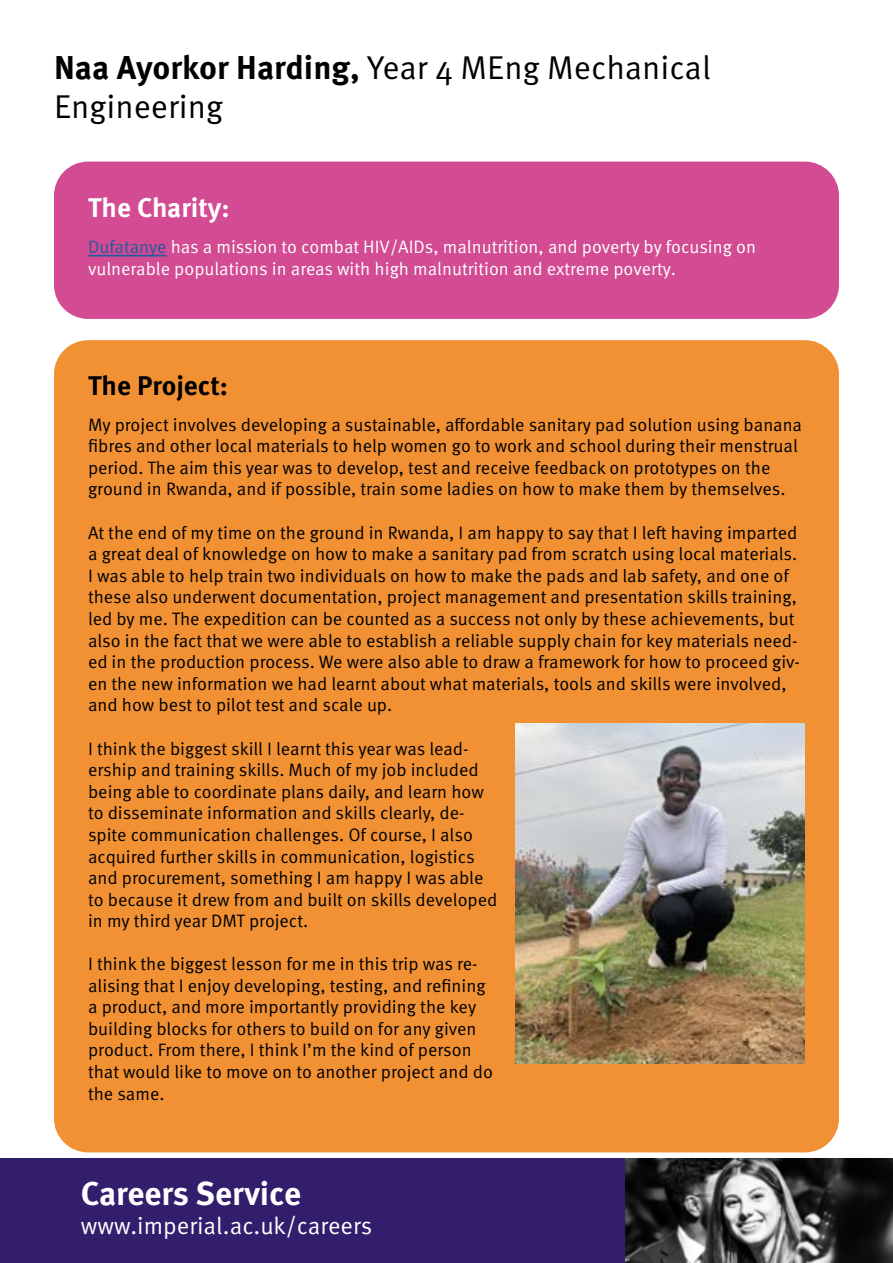
<style>
.page{position:relative;width:893px;height:1263px;background:#fff}
.page>*{position:absolute;margin:0;border:0;box-sizing:border-box;transform-origin:0 0}
.t1{font:33px "Meta Pro Norm";color:#000}
.t2{font:700 33px "Meta Pro";color:#fff}
.t3{font:700 27px "Meta OT";color:#fff}
.t4{font:700 27px "Meta OT";color:#000}
.t5{font:24px "Meta Pro Norm";color:#fff}
.t6{font:18px/21.6px "Meta OT Norm";color:#000}
.t7{font:18px "Meta OT Norm";color:#fff}
.s1{font-family:"Meta Pro";font-weight:700}
.s2{color:#275b9b}
</style>
<div class="page">
<div style="left:54px;top:162px;width:785px;height:157px;background:#d24b93;border-radius:34px"></div>
<hr style="left:88px;top:255px;width:79px;height:1px;background:#275b9b">
<div style="left:54px;top:340px;width:785px;height:812px;background:#f19134;border-radius:34px"></div>
<img style="left:516px;top:724px;width:289px;height:339px">
<div style="left:0;top:1159px;width:893px;height:104px;background:#321e6d"></div>
<img style="left:625px;top:1159px;width:268px;height:104px">
<p class="t1" style="left:54px;top:43px;width:658px"><span class="s1">Naa Ayorkor Harding,</span> Year 4 MEng Mechanical</p>
<p class="t1" style="left:54px;top:82px;width:171px">Engineering</p>
<p class="t3" style="left:88px;top:191px;width:143px">The Charity:</p>
<p class="t7" style="left:88px;top:236px;width:670px"><span class="s2">Dufatanye</span> has a mission to combat HIV/AIDs, malnutrition, and poverty by focusing on</p>
<p class="t7" style="left:88px;top:258px;width:589px">vulnerable populations in areas with high malnutrition and extreme poverty.</p>
<p class="t4" style="left:88px;top:368px;width:142px">The Project:</p>
<p class="t6" style="left:88px;top:414px;width:716px">My project involves developing a sustainable, affordable sanitary pad solution using banana fibres and other local materials to help women go to work and school during their menstrual period. The aim this year was to develop, test and receive feedback on prototypes on the ground in Rwanda, and if possible, train some ladies on how to make them by themselves.</p>
<p class="t6" style="left:88px;top:522px;width:713px">At the end of my time on the ground in Rwanda, I am happy to say that I left having imparted a great deal of knowledge on how to make a sanitary pad from scratch using local materials.<br>I was able to help train two individuals on how to make the pads and lab safety, and one of these also underwent documentation, project management and presentation skills training, led by me. The expedition can be counted as a success not only by these achievements, but also in the fact that we were able to establish a reliable supply chain for key materials need&shy;ed in the production process. We were also able to draw a framework for how to proceed giv&shy;en the new information we had learnt about what materials, tools and skills were involved, and how best to pilot test and scale up.</p>
<p class="t6" style="left:88px;top:738px;width:411px">I think the biggest skill I learnt this year was lead&shy;ership and training skills. Much of my job included being able to coordinate plans daily, and learn how to disseminate information and skills clearly, de&shy;spite communication challenges. Of course, I also acquired further skills in communication, logistics and procurement, something I am happy I was able to because it drew from and built on skills developed in my third year DMT project.</p>
<p class="t6" style="left:88px;top:953px;width:406px">I think the biggest lesson for me in this trip was re&shy;alising that I enjoy developing, testing, and refining a product, and more importantly providing the key building blocks for others to build on for any given product. From there, I think I’m the kind of person that would like to move on to another project and do the same.</p>
<p class="t2" style="left:81px;top:1168px;width:222px">Careers Service</p>
<p class="t5" style="left:81px;top:1207px;width:293px">www.imperial.ac.uk/careers</p>
</div>
